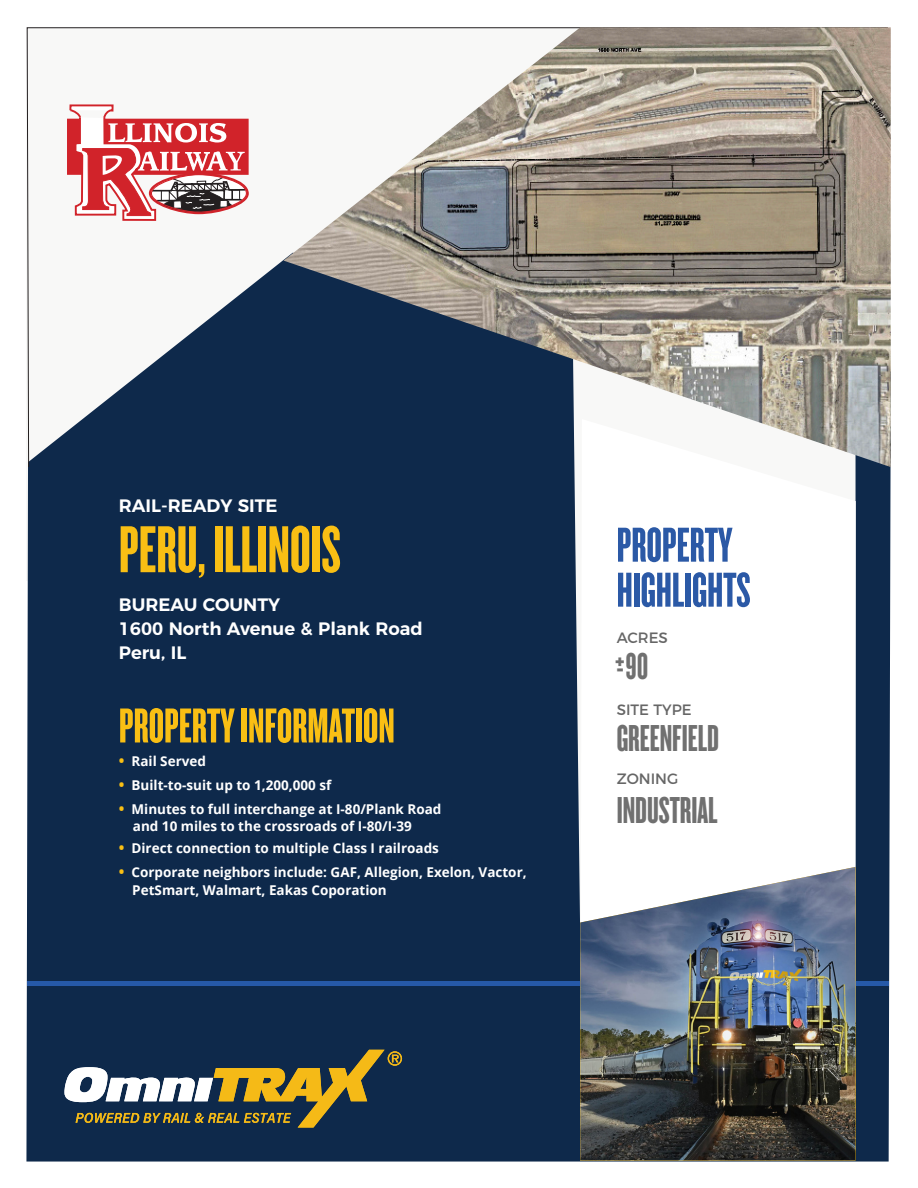
<style>
.page{position:relative;width:918px;height:1188px;background:#fff}
.page>*{position:absolute;margin:0;border:0;box-sizing:border-box;transform-origin:0 0}
.t1{font:69px "Knockout HTF67 Full Bantamwt";color:#f9bf14}
.t2{font:51px "Knockout HTF67 Full Bantamwt";color:#f9bf14}
.t3{font:51px/45px "Knockout HTF67 Full Bantamwt";color:#2b59a6}
.t4{font:39px "Knockout HTF67 Full Bantamwt";color:#707070}
.t5{font:600 18px/24px "Montserrat";color:#fff}
.t6{font:15px "Montserrat";color:#666}
.t7{font:700 13.5px/16.5px "Open Sans";color:#fff}
.s1{font-size:15px;color:#f9bf14}
</style>
<div class="page">
<div style="left:26px;top:467px;width:865px;height:695px;background:#0e294b"></div>
<svg style="left:26px;top:27px;width:863px;height:441px"></svg>
<svg style="left:572px;top:467px;width:8px;height:475px;fill:#0e294b"></svg>
<svg style="left:68px;top:104px;width:179px;height:117px"></svg>
<div style="left:28px;top:981px;width:861px;height:5px;background:#2659a8"></div>
<svg style="left:64px;top:1050px;width:338px;height:78px;background:#5c6155"></svg>
<svg style="left:580px;top:467px;width:276px;height:400px"></svg>
<img style="left:580px;top:867px;width:276px;height:293px">
<img style="left:284px;top:27px;width:607px;height:440px">
<p class="t5" style="left:119px;top:492px;width:160px">RAIL-READY SITE</p>
<p class="t1" style="left:119px;top:515px;width:224px">PERU, ILLINOIS</p>
<p class="t5" style="left:119px;top:591px;width:163px">BUREAU COUNTY</p>
<p class="t5" style="left:119px;top:615px;width:306px">1600 North Avenue &amp; Plank Road<br>Peru, IL</p>
<p class="t2" style="left:119px;top:700px;width:277px">PROPERTY INFORMATION</p>
<p class="t7" style="left:119px;top:753px;width:89px"><span class="s1">•</span> Rail Served</p>
<p class="t7" style="left:119px;top:777px;width:214px"><span class="s1">•</span> Built-to-suit up to 1,200,000 sf</p>
<p class="t7" style="left:133px;top:801px;width:310px;text-indent:-14px"><span class="s1">•</span> Minutes to full interchange at I-80/Plank Road and 10 miles to the crossroads of I-80/I-39</p>
<p class="t7" style="left:119px;top:840px;width:322px"><span class="s1">•</span> Direct connection to multiple Class I railroads</p>
<p class="t7" style="left:119px;top:864px;width:409px"><span class="s1">•</span> Corporate neighbors include: GAF, Allegion, Exelon, Vactor,</p>
<p class="t7" style="left:132px;top:881px;width:256px">PetSmart, Walmart, Eakas Coporation</p>
<p class="t3" style="left:617px;top:523px;width:136px">PROPERTY<br>HIGHLIGHTS</p>
<p class="t6" style="left:617px;top:625px;width:53px">ACRES</p>
<p class="t4" style="left:617px;top:646px;width:33px">-90</p>
<p class="t6" style="left:617px;top:697px;width:77px">SITE TYPE</p>
<p class="t4" style="left:617px;top:718px;width:104px">GREENFIELD</p>
<p class="t6" style="left:617px;top:766px;width:63px">ZONING</p>
<p class="t4" style="left:617px;top:790px;width:102px">INDUSTRIAL</p>
<p class="t4" style="left:615px;top:642px;width:12px">+</p>
</div>
